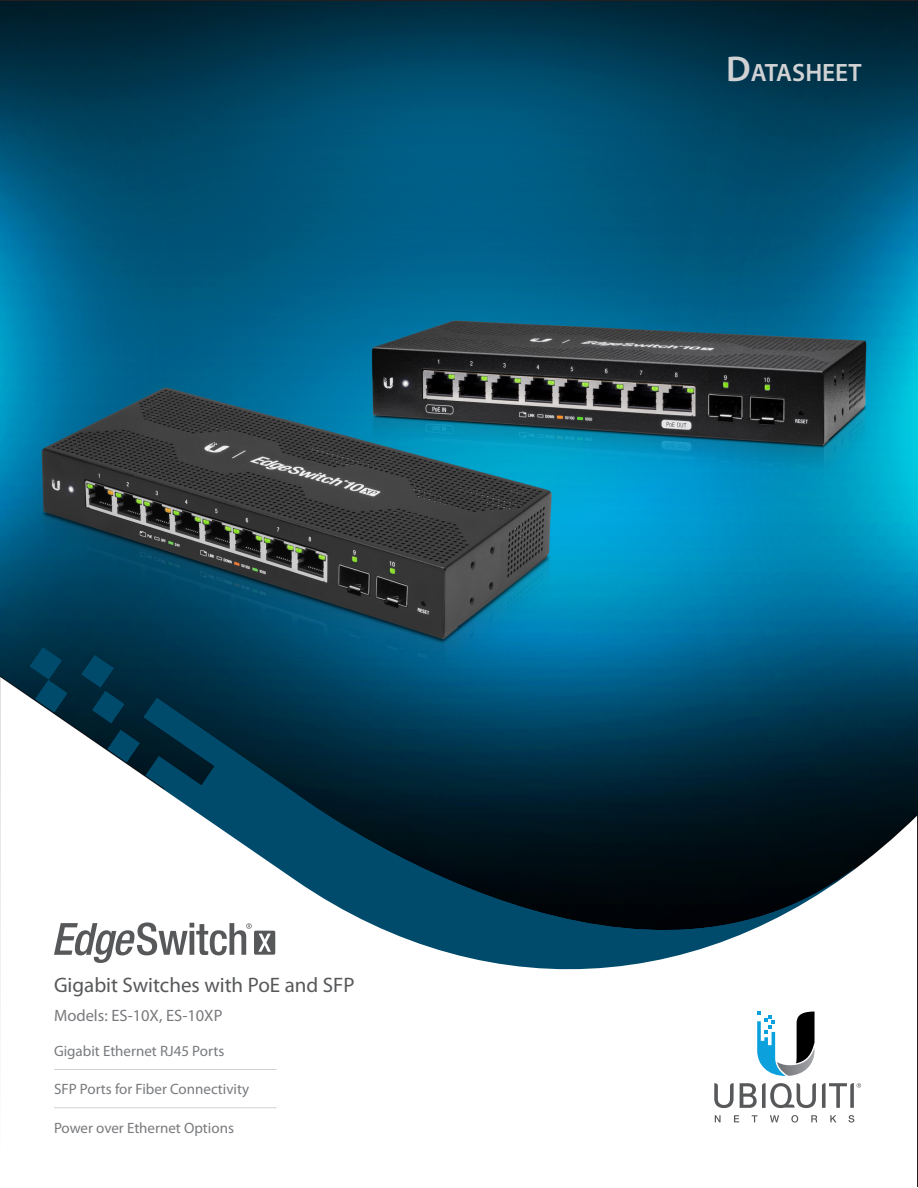
<style>
.page{position:relative;width:918px;height:1188px;background:#fff}
.page>*{position:absolute;margin:0;border:0;box-sizing:border-box;transform-origin:0 0}
.t1{font:600 25.2px "Myriad Pro";color:#d1d2d4}
.Description{font:21px "Myriad Pro";color:#57585a}
.Models{font:16.5px "Myriad Pro";color:#787a7d}
._1stPageFeatures{font:15px "Myriad Pro";color:#787a7d}
.s1{font-size:36px}
</style>
<div class="page">
<svg style="left:757px;top:1043px;width:58px;height:33px"></svg>
<svg style="left:714px;top:1083px;width:20px;height:25px"></svg>
<svg style="left:740px;top:1083px;width:76px;height:25px"></svg>
<svg style="left:715px;top:1115px;width:6px;height:7px"></svg>
<svg style="left:734px;top:1115px;width:5px;height:7px"></svg>
<svg style="left:752px;top:1115px;width:5px;height:7px"></svg>
<svg style="left:770px;top:1115px;width:9px;height:7px"></svg>
<svg style="left:791px;top:1115px;width:7px;height:8px"></svg>
<svg style="left:811px;top:1115px;width:6px;height:7px"></svg>
<svg style="left:830px;top:1115px;width:6px;height:7px"></svg>
<svg style="left:848px;top:1115px;width:6px;height:8px"></svg>
<svg style="left:822px;top:1083px;width:39px;height:25px"></svg>
<img style="left:0;top:1px;width:918px;height:931px">
<hr style="left:0;top:0;width:918px;height:1px;background:#231f20">
<svg style="left:81px;top:655px;width:43px;height:69px;background:#00334b"></svg>
<svg style="left:108px;top:730px;width:32px;height:33px"></svg>
<svg style="left:144px;top:698px;width:711px;height:345px"></svg>
<svg style="left:30px;top:647px;width:37px;height:66px;background:#12475f"></svg>
<svg style="left:54px;top:922px;width:221px;height:41px"></svg>
<hr style="left:54px;top:1069px;width:223px;height:1px;background:#d1d2d4">
<hr style="left:54px;top:1107px;width:223px;height:1px;background:#d1d2d4">
<p class="Description" style="left:54px;top:972px;width:302px">Gigabit Switches with PoE and SFP</p>
<p class="Models" style="left:54px;top:1005px;width:170px">Models: ES-10X, ES-10XP</p>
<p class="_1stPageFeatures" style="left:54px;top:1042px;width:172px">Gigabit Ethernet RJ45 Ports</p>
<p class="_1stPageFeatures" style="left:54px;top:1080px;width:197px">SFP Ports for Fiber Connectivity</p>
<p class="_1stPageFeatures" style="left:54px;top:1118px;width:181px">Power over Ethernet Options</p>
<h1 class="t1" style="left:726px;top:57px;width:137px"><span class="s1">D</span>ATASHEET</h1>
</div>
